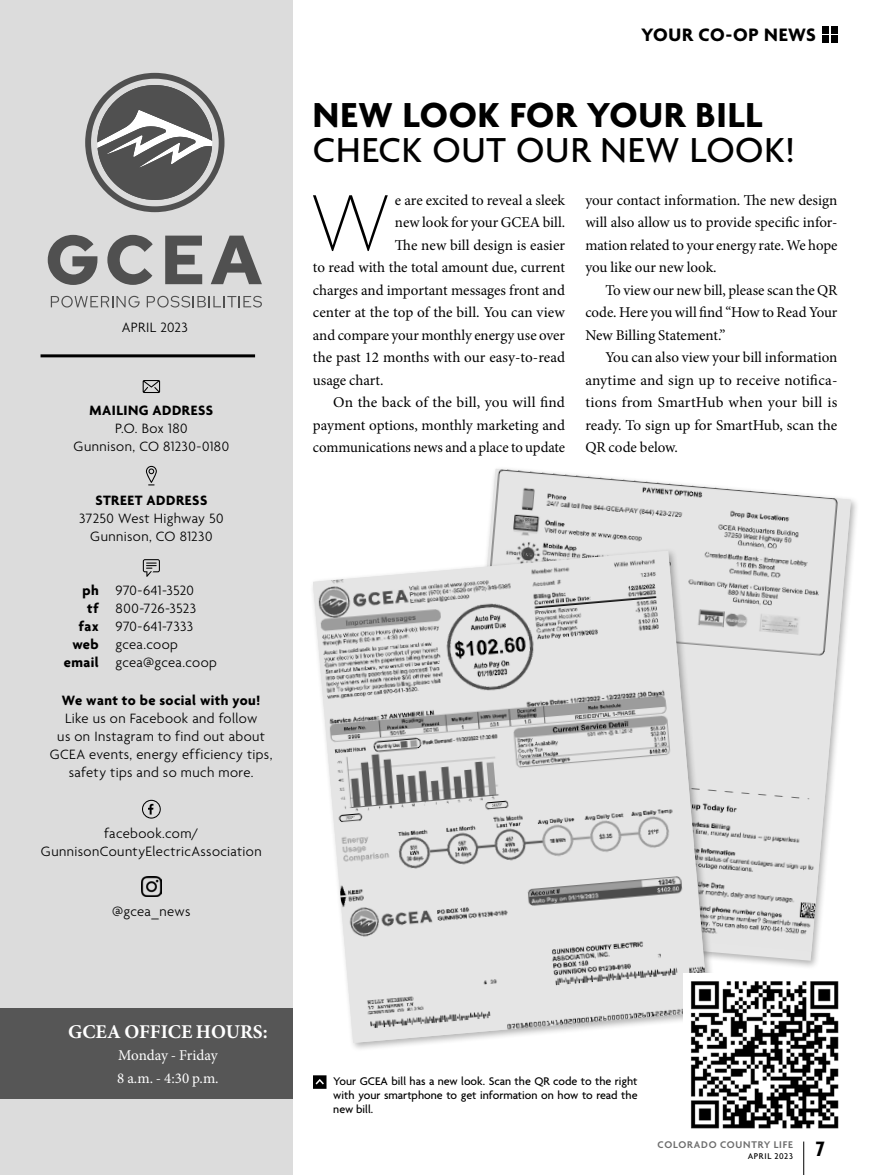
<style>
.page{position:relative;width:878px;height:1175px;background:#fff}
.page>*{position:absolute;margin:0;border:0;box-sizing:border-box;transform-origin:0 0}
.t1{font:100 85.5px "Agenda";color:#000}
.t2{font:500 37.5px "Agenda";letter-spacing:.02em;color:#000}
.t3{font:700 37.5px "Agenda";letter-spacing:.02em;color:#000}
.t4{font:700 condensed 22.5px "Agenda";color:#000}
.t5{font:700 19.5px "Minion Pro";color:#fff}
.t6{font:700 19.5px "Agenda";letter-spacing:.03em;color:#000}
.t7{font:15px/22.5px "Minion Pro";color:#000;text-align:justify}
.t8{font:15px/22.5px "Minion Pro";letter-spacing:-.005em;color:#fff}
.t9{font:300 14.7px/18px "Agenda";letter-spacing:.025em;color:#000;text-align:center}
.t10{font:700 14.7px "Agenda";letter-spacing:.03em;color:#000}
.t11{font:500 12px/14.4px "Agenda";color:#000;text-align:justify}
.t12{font:600 10.5px "Agenda";letter-spacing:.07em;color:#6d6d6d}
.t13{font:500 9px "Agenda";letter-spacing:.07em;color:#000}
.s1{font-weight:700}
</style>
<div class="page">
<svg style="left:313px;top:1075px;width:13px;height:13px"></svg>
<div style="left:0;top:0;width:293px;height:1174px;background:#dcdcdc"></div>
<hr style="left:41px;top:354px;width:214px;height:3px;background:#000">
<svg style="left:143px;top:380px;width:17px;height:13px"></svg>
<svg style="left:146px;top:466px;width:11px;height:19px"></svg>
<svg style="left:143px;top:559px;width:17px;height:18px"></svg>
<svg style="left:142px;top:799px;width:19px;height:19px"></svg>
<img style="left:142px;top:876px;width:19px;height:20px">
<svg style="left:51px;top:296px;width:89px;height:11px"></svg>
<svg style="left:147px;top:296px;width:115px;height:11px"></svg>
<svg style="left:48px;top:235px;width:49px;height:50px"></svg>
<svg style="left:107px;top:235px;width:46px;height:50px"></svg>
<svg style="left:165px;top:236px;width:37px;height:48px"></svg>
<svg style="left:211px;top:236px;width:51px;height:48px"></svg>
<svg style="left:85px;top:73px;width:139px;height:139px"></svg>
<div style="left:0;top:1008px;width:293px;height:90px;background:#565656"></div>
<div style="left:451px;top:465px;width:409px;height:504px;background:#000;opacity:.3"></div>
<img style="left:456px;top:468px;width:394px;height:483px">
<div style="left:309px;top:547px;width:408px;height:505px;background:#000;opacity:.3"></div>
<img style="left:313px;top:551px;width:395px;height:491px">
<img style="left:683px;top:973px;width:156px;height:156px">
<hr style="left:803px;top:1141px;width:1px;height:33px;background:#000">
<div style="left:830px;top:36px;width:7px;height:7px;background:#000"></div>
<div style="left:830px;top:26px;width:7px;height:7px;background:#000"></div>
<div style="left:821px;top:36px;width:7px;height:7px;background:#000"></div>
<div style="left:821px;top:26px;width:7px;height:7px;background:#000"></div>
<p class="t9" style="left:122px;top:319px;width:68px">APRIL 2023</p>
<p class="t10" style="left:89px;top:402px;width:125px">MAILING ADDRESS</p>
<p class="t9" style="left:74px;top:420px;width:157px">P.O. Box 180<br>Gunnison, CO 81230-0180</p>
<p class="t10" style="left:95px;top:492px;width:113px">STREET ADDRESS</p>
<p class="t9" style="left:79px;top:510px;width:146px">37250 West Highway 50<br>Gunnison, CO 81230</p>
<p class="t9" style="left:82px;top:582px;width:113px"><span class="s1">ph</span> 970-641-3520</p>
<p class="t9" style="left:87px;top:600px;width:110px"><span class="s1">tf</span> 800-726-3523</p>
<p class="t9" style="left:79px;top:618px;width:116px"><span class="s1">fax</span> 970-641-7333</p>
<p class="t9" style="left:72px;top:636px;width:107px"><span class="s1">web</span> gcea.coop</p>
<p class="t9" style="left:64px;top:654px;width:155px"><span class="s1">email</span> gcea@gcea.coop</p>
<p class="t10" style="left:62px;top:692px;width:200px">We want to be social with you!</p>
<p class="t9" style="left:50px;top:709px;width:224px">Like us on Facebook and follow<br>us on Instagram to find out about<br>GCEA events, energy efficiency tips, safety tips and so much more.</p>
<p class="t9" style="left:41px;top:825px;width:222px">facebook.com/<br>GunnisonCountyElectricAssociation</p>
<p class="t9" style="left:112px;top:903px;width:80px">@gcea_news</p>
<h3 class="t6" style="left:641px;top:24px;width:176px">YOUR CO-OP NEWS</h3>
<h2 class="t3" style="left:313px;top:95px;width:451px">NEW LOOK FOR YOUR BILL</h2>
<h2 class="t2" style="left:313px;top:130px;width:483px">CHECK OUT OUR NEW LOOK!</h2>
<h1 class="t1" style="left:310px;top:176px;width:82px">W</h1>
<p class="t7" style="left:395px;top:189px;width:172px">e are excited to reveal a sleek</p>
<p class="t7" style="left:585px;top:189px;width:254px">your contact information. The new design will also allow us to provide specific infor&shy;mation related to your energy rate. We hope you like our new look.</p>
<p class="t7" style="left:585px;top:279px;width:254px;text-indent:20px">To view our new bill, please scan the QR code. Here you will find “How to Read Your New Billing Statement.”</p>
<p class="t7" style="left:585px;top:346px;width:254px;text-indent:20px">You can also view your bill information anytime and sign up to receive notifica&shy;tions from SmartHub when your bill is ready. To sign up for SmartHub, scan the QR code below.</p>
<p class="t7" style="left:395px;top:211px;width:172px">new look for your GCEA bill.</p>
<p class="t7" style="left:395px;top:234px;width:172px">The new bill design is easier</p>
<p class="t7" style="left:313px;top:256px;width:253px">to read with the total amount due, current</p>
<p class="t7" style="left:313px;top:279px;width:253px">charges and important messages front and</p>
<p class="t7" style="left:313px;top:301px;width:253px">center at the top of the bill. You can view</p>
<p class="t7" style="left:313px;top:324px;width:253px">and compare your monthly energy use over</p>
<p class="t7" style="left:313px;top:346px;width:253px">the past 12 months with our easy-to-read</p>
<p class="t7" style="left:313px;top:369px;width:72px">usage chart.</p>
<p class="t7" style="left:333px;top:391px;width:233px">On the back of the bill, you will find</p>
<p class="t7" style="left:313px;top:414px;width:253px">payment options, monthly marketing and</p>
<p class="t7" style="left:313px;top:436px;width:254px">communications news and a place to update</p>
<h3 class="t5" style="left:68px;top:1017px;width:201px">GCEA OFFICE HOURS:</h3>
<p class="t8" style="left:117px;top:1044px;width:103px">Monday - Friday<br>8 a.m. - 4:30 p.m.</p>
<p class="t11" style="left:333px;top:1074px;width:306px">Your GCEA bill has a new look. Scan the QR code to the right with your smartphone to get information on how to read the new bill.</p>
<p class="t12" style="left:657px;top:1139px;width:137px">COLORADO COUNTRY LIFE</p>
<p class="t13" style="left:747px;top:1151px;width:47px">APRIL 2023</p>
<h3 class="t4" style="left:816px;top:1136px;width:10px">7</h3>
</div>
